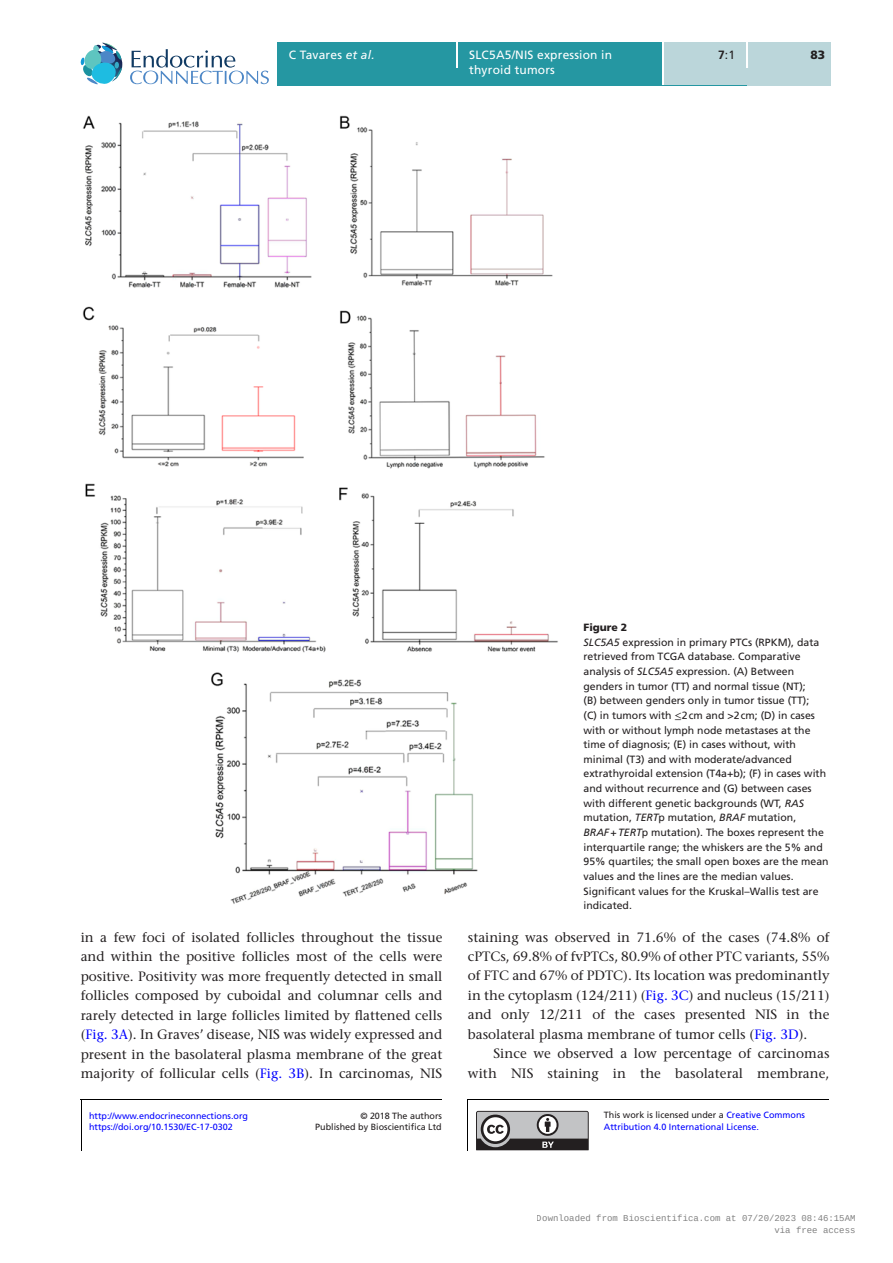
<style>
.page{position:relative;width:893px;height:1263px;background:#fff}
.page>*{position:absolute;margin:0;border:0;box-sizing:border-box;transform-origin:0 0}
.t1{font:500 13.5px/19.5px "Stone Serif Std";color:#231f20;text-align:justify}
.t2{font:12px/14.7px "Frutiger LT Std";letter-spacing:.015em;color:#fff}
.t3{font:12px "Frutiger LT Std";color:#231f20}
.t4{font:900 12px "Frutiger LT Std";color:#231f20}
.t5{font:10.5px/14.7px "Frutiger LT Std";color:#231f20}
.t6{font:9px "Frutiger LT Std";color:#00f}
.t7{font:9px/11.9px "Frutiger LT Std";color:#231f20;text-align:right}
.t8{font:9px/12px "Liberation Mono";color:rgb(0 0 0/.5);text-align:right}
.s1{font-style:italic}
.s2{font-weight:700}
.s3{font-weight:900}
.s4{font-family:"STIX General"}
.s5{color:#00f}
</style>
<div class="page">
<div style="left:277px;top:51px;width:554px;height:34px;background:#2597a2"></div>
<div style="left:277px;top:43px;width:179px;height:8px;background:#2597a2"></div>
<hr style="left:456px;top:43px;width:2px;height:25px;background:#fff">
<div style="left:458px;top:43px;width:205px;height:42px;background:#2597a2"></div>
<hr style="left:663px;top:43px;width:1px;height:42px;background:#fff">
<div style="left:664px;top:43px;width:83px;height:42px;background:#bbd6da"></div>
<div style="left:747px;top:68px;width:84px;height:17px;background:#bbd6da"></div>
<div style="left:748px;top:43px;width:83px;height:25px;background:#bbd6da"></div>
<svg style="left:130px;top:49px;width:139px;height:35px"></svg>
<svg style="left:81px;top:43px;width:41px;height:41px"></svg>
<hr style="left:746px;top:43px;width:2px;height:25px;background:#fff">
<img style="left:82px;top:116px;width:476px;height:788px">
<hr style="left:467px;top:1099px;width:1px;height:52px;background:#000">
<hr style="left:467px;top:1099px;width:362px;height:1px;background:#000">
<hr style="left:81px;top:1099px;width:1px;height:52px;background:#000">
<hr style="left:81px;top:1099px;width:361px;height:1px;background:#000">
<svg style="left:476px;top:1111px;width:113px;height:39px;background:#8d8c8d"></svg>
<p class="t2" style="left:289px;top:48px;width:88px">C Tavares <span class="s1">et al.</span></p>
<p class="t2" style="left:469px;top:48px;width:144px">SLC5A5/NIS expression in thyroid tumors</p>
<p class="t3" style="left:718px;top:48px;width:18px"><span class="s2">7</span>:1</p>
<p class="t4" style="left:811px;top:48px;width:16px">83</p>
<p class="t5" style="left:583px;top:620px;width:247px"><span class="s3">Figure 2<br></span><span class="s1">SLC5A5</span> expression in primary PTCs (RPKM), data retrieved from TCGA database. Comparative analysis of <span class="s1">SLC5A5</span> expression. (A) Between genders in tumor (TT) and normal tissue (NT);<br>(B) between genders only in tumor tissue (TT);<br>(C) in tumors with <span class="s4">≤</span>2cm and &gt;2cm; (D) in cases with or without lymph node metastases at the time of diagnosis; (E) in cases without, with minimal (T3) and with moderate/advanced extrathyroidal extension (T4a+b); (F) in cases with and without recurrence and (G) between cases with different genetic backgrounds (WT, <span class="s1">RAS </span>mutation, <span class="s1">TERT</span>p mutation, <span class="s1">BRAF</span> mutation, <span class="s1">BRAF</span>+<span class="s1">TERT</span>p mutation). The boxes represent the interquartile range; the whiskers are the 5% and 95% quartiles; the small open boxes are the mean values and the lines are the median values.<br>Significant values for the Kruskal–Wallis test are indicated.</p>
<p class="t1" style="left:81px;top:927px;width:363px">in a few foci of isolated follicles throughout the tissue and within the positive follicles most of the cells were positive. Positivity was more frequently detected in small follicles composed by cuboidal and columnar cells and rarely detected in large follicles limited by flattened cells (<span class="s5">Fig. 3A</span>). In Graves’ disease, NIS was widely expressed and present in the basolateral plasma membrane of the great majority of follicular cells (<span class="s5">Fig. 3B</span>). In carcinomas, NIS</p>
<p class="t1" style="left:468px;top:927px;width:363px">staining was observed in 71.6% of the cases (74.8% of cPTCs, 69.8% of fvPTCs, 80.9% of other PTC variants, 55% of FTC and 67% of PDTC). Its location was predominantly in the cytoplasm (124/211) (<span class="s5">Fig. 3C</span>) and nucleus (15/211) and only 12/211 of the cases presented NIS in the basolateral plasma membrane of tumor cells (<span class="s5">Fig. 3D</span>).</p>
<p class="t1" style="left:468px;top:1044px;width:363px;text-align:right">Since we observed a low percentage of carcinomas with NIS staining in the basolateral membrane,</p>
<p class="t7" style="left:604px;top:1109px;width:203px">This work is licensed under a <span class="s5">Creative Commons</span></p>
<p class="t6" style="left:89px;top:1110px;width:161px">http://www.endocrineconnections.org</p>
<p class="t7" style="left:315px;top:1109px;width:128px">© 2018 The authors<br>Published by Bioscientifica Ltd</p>
<p class="t6" style="left:89px;top:1121px;width:145px">https://doi.org/10.1530/EC-17-0302</p>
<p class="t6" style="left:604px;top:1121px;width:157px">Attribution 4.0 International License.</p>
<p class="t8" style="left:537px;top:1212px;width:320px">Downloaded from Bioscientifica.com at 07/20/2023 08:46:15AM via free access</p>
</div>
